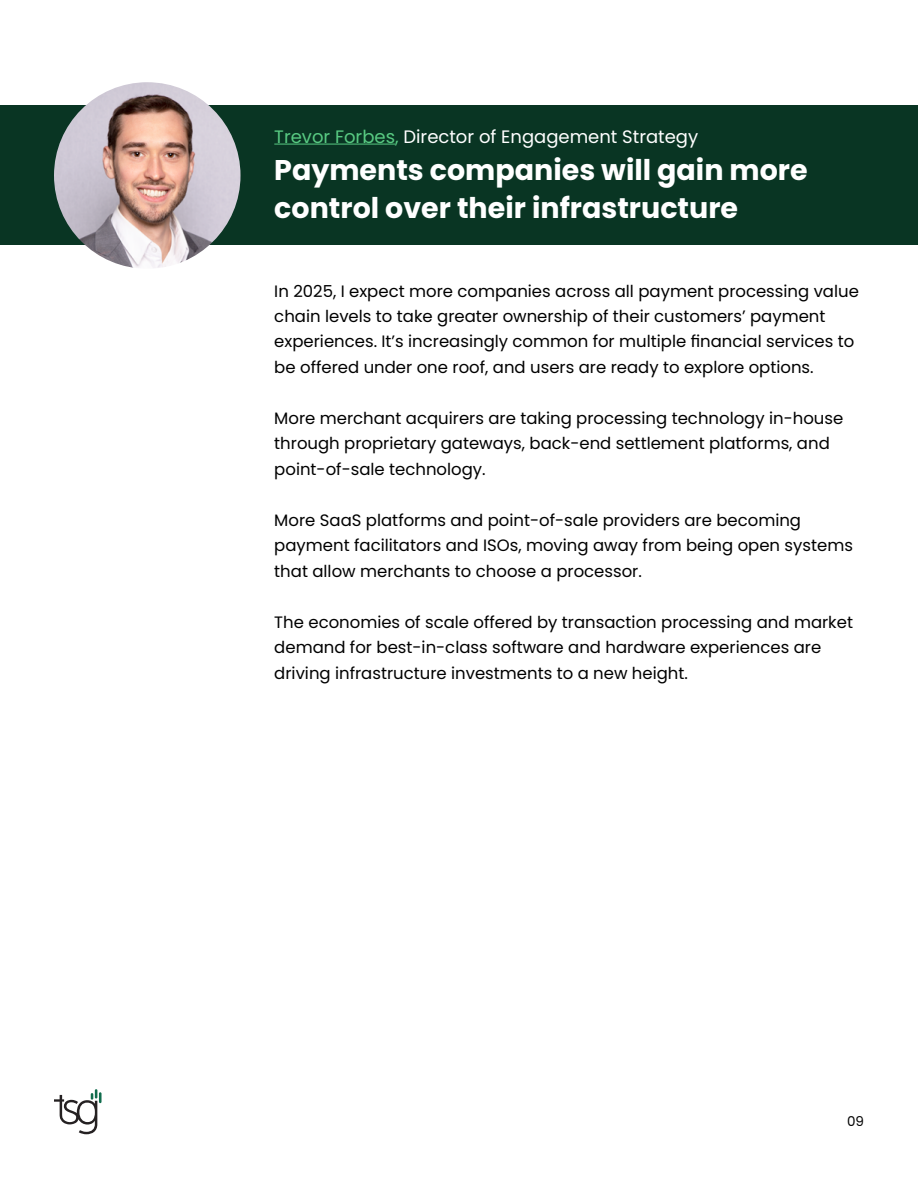
<style>
.page{position:relative;width:918px;height:1188px;background:#fff}
.page>*{position:absolute;margin:0;border:0;box-sizing:border-box;transform-origin:0 0}
.t1{font:700 28.5px/37.5px "Poppins";color:#fff}
.t2{font:18px "Poppins";color:#fff}
.t3{font:16.5px/25.5px "Poppins";color:#000}
.t4{font:13.5px "Poppins";color:#000}
.s1{color:#58ca82}
</style>
<div class="page">
<svg style="left:54px;top:1089px;width:48px;height:45px"></svg>
<div style="left:0;top:105px;width:918px;height:140px;background:#093523"></div>
<hr style="left:274px;top:144px;width:121px;height:1px;background:#58ca82">
<img style="left:54px;top:82px;width:187px;height:187px;border-radius:93px">
<p class="t2" style="left:274px;top:126px;width:425px"><span class="s1">Trevor Forbes,</span> Director of Engagement Strategy</p>
<h1 class="t1" style="left:274px;top:152px;width:535px">Payments companies will gain more control over their infrastructure</h1>
<p class="t3" style="left:274px;top:278px;width:586px">In 2025, I expect more companies across all payment processing value chain levels to take greater ownership of their customers’ payment experiences. It’s increasingly common for multiple financial services to be offered under one roof, and users are ready to explore options.</p>
<p class="t3" style="left:274px;top:406px;width:571px">More merchant acquirers are taking processing technology in-house through proprietary gateways, back-end settlement platforms, and point-of-sale technology.</p>
<p class="t3" style="left:274px;top:508px;width:580px">More SaaS platforms and point-of-sale providers are becoming payment facilitators and ISOs, moving away from being open systems that allow merchants to choose a processor.</p>
<p class="t3" style="left:274px;top:610px;width:580px">The economies of scale offered by transaction processing and market demand for best-in-class software and hardware experiences are driving infrastructure investments to a new height.</p>
<p class="t4" style="left:847px;top:1113px;width:18px">09</p>
</div>
